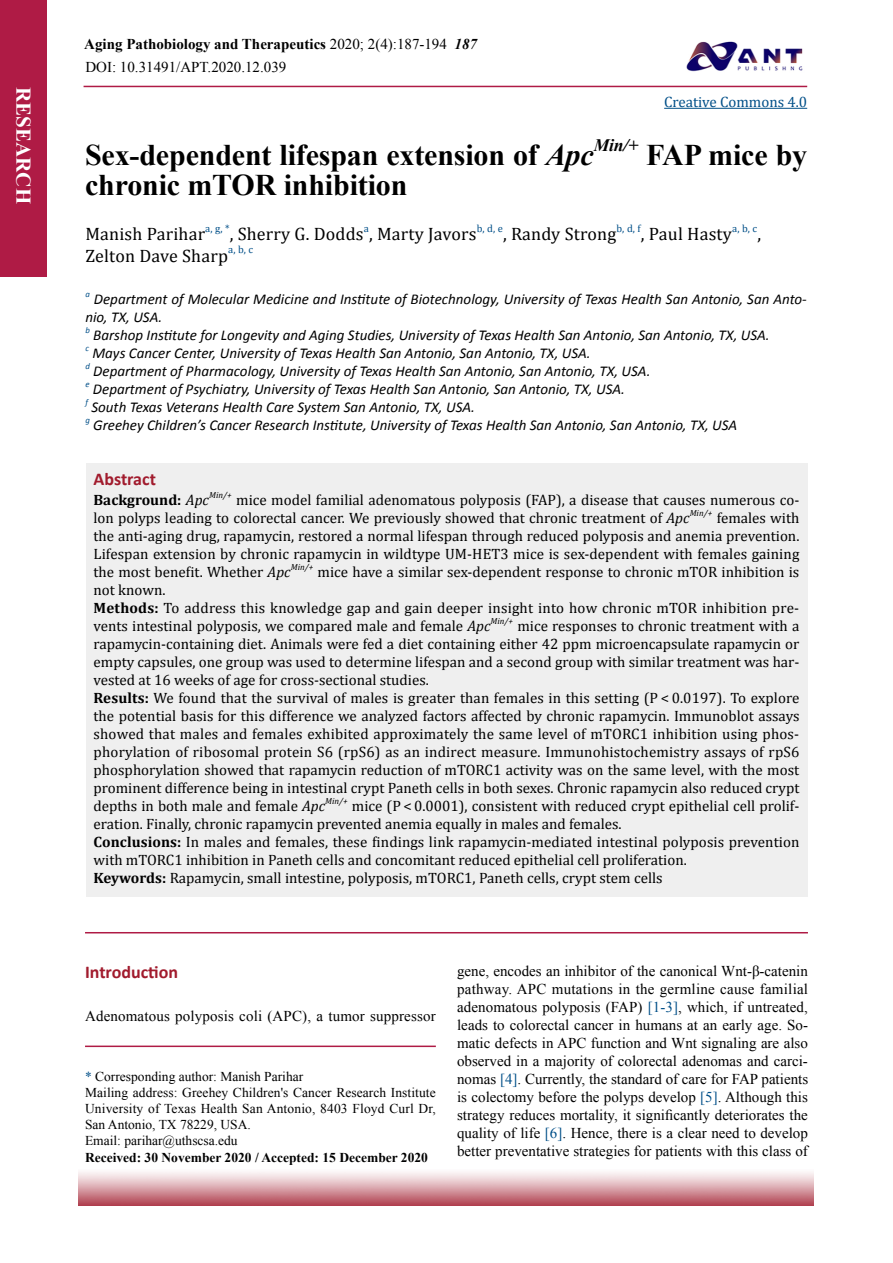
<style>
.page{position:relative;width:893px;height:1263px;background:#fff}
.page>*{position:absolute;margin:0;border:0;box-sizing:border-box;transform-origin:0 0}
.t1{font:700 30px "Times New Roman";letter-spacing:-.005em;color:#000}
.t2{font:700 21px "Times New Roman";color:#fff}
.t3{font:18px "Cambria";letter-spacing:.01em;color:#000}
.t4{font:700 18px "Calibri";color:#a11b2d}
.t5{font:italic 700 17.55px "Times New Roman";color:#000}
.t6{font:15px/18px "Cambria";color:#000}
.t7{font:15px/18px "Times New Roman";color:#000}
.t8{font:italic 15px/18px "Calibri";color:#000}
.t9{font:15px "Cambria";color:#004f88}
.t10{font:700 15px "Cambria";color:#000}
.t11{font:13.5px/16.2px "Times New Roman";letter-spacing:.005em;color:#000}
.t12{font:700 13.5px "Times New Roman";color:#000}
.t13{font:10.5px "Cambria";color:#004f88}
.t14{font:italic 8.7px "Cambria";color:#000}
.t15{font:italic 8.7px "Calibri";color:#004f88}
.s1{font-weight:700}
.s2{font-weight:700;font-style:italic}
.s3{font-style:italic}
.s4{font-weight:400;font-style:italic}
.s5{color:#004f88}
</style>
<div class="page">
<div style="left:86px;top:463px;width:721px;height:434px;background:#efefef"></div>
<div style="left:0;top:0;width:47px;height:277px;background:#af1b45"></div>
<img style="left:686px;top:41px;width:117px;height:31px">
<hr style="left:84px;top:86px;width:723px;height:1px;background:#af1b45">
<hr style="left:664px;top:108px;width:143px;height:1px;background:#004f88">
<hr style="left:85px;top:932px;width:723px;height:1px;background:#af1b45">
<img style="left:79px;top:1172px;width:734px;height:33px">
<hr style="left:85px;top:1045px;width:351px;height:2px;background:#af1b45">
<h2 class="t2" style="left:38px;top:87px;width:118px;rotate:90deg">RESEARCH</h2>
<p class="t7" style="left:84px;top:33px;width:394px;line-height:22.6px"><span class="s1">Aging Pathobiology and Therapeutics</span> 2020; 2(4):187-194 <span class="s2">187<br></span>DOI: 10.31491/APT.2020.12.039</p>
<p class="t9" style="left:664px;top:93px;width:145px">Creative Commons 4.0</p>
<h1 class="t1" style="left:85px;top:134px;width:510px">Sex-dependent lifespan extension of <span class="s3">Apc</span></h1>
<p class="t5" style="left:594px;top:133px;width:46px">Min/+</p>
<h1 class="t1" style="left:646px;top:134px;width:162px">FAP mice by</h1>
<h1 class="t1" style="left:85px;top:164px;width:324px">chronic mTOR inhibition</h1>
<p class="t3" style="left:85px;top:224px;width:121px">Manish Parihar</p>
<p class="t13" style="left:205px;top:222px;width:26px">a, g, *</p>
<p class="t3" style="left:230px;top:224px;width:248px">, Sherry G. Dodds , Marty Javors</p>
<p class="t13" style="left:364px;top:222px;width:7px">a</p>
<p class="t13" style="left:477px;top:222px;width:28px">b, d, e</p>
<p class="t3" style="left:503px;top:224px;width:115px">, Randy Strong</p>
<p class="t13" style="left:616px;top:222px;width:26px">b, d, f</p>
<p class="t3" style="left:641px;top:224px;width:93px">, Paul Hasty</p>
<p class="t13" style="left:732px;top:222px;width:27px">a, b, c</p>
<p class="t3" style="left:757px;top:224px;width:5px">,</p>
<p class="t3" style="left:85px;top:245px;width:144px">Zelton Dave Sharp</p>
<p class="t13" style="left:228px;top:244px;width:27px">a, b, c</p>
<p class="t15" style="left:85px;top:288px;width:6px">a</p>
<p class="t8" style="left:85px;top:290px;width:723px;text-indent:9px">Department of Molecular Medicine and Institute of Biotechnology, University of Texas Health San Antonio, San Anto&shy;nio, TX, USA.</p>
<p class="t15" style="left:85px;top:324px;width:6px">b</p>
<p class="t8" style="left:93px;top:326px;width:678px">Barshop Institute for Longevity and Aging Studies, University of Texas Health San Antonio, San Antonio, TX, USA.</p>
<p class="t15" style="left:85px;top:342px;width:5px">c</p>
<p class="t8" style="left:92px;top:344px;width:500px">Mays Cancer Center, University of Texas Health San Antonio, San Antonio, TX, USA.</p>
<p class="t15" style="left:85px;top:360px;width:6px">d</p>
<p class="t8" style="left:93px;top:362px;width:559px">Department of Pharmacology, University of Texas Health San Antonio, San Antonio, TX, USA.</p>
<p class="t15" style="left:85px;top:378px;width:6px">e</p>
<p class="t8" style="left:93px;top:380px;width:533px">Department of Psychiatry, University of Texas Health San Antonio, San Antonio, TX, USA.</p>
<p class="t15" style="left:85px;top:396px;width:4px">f</p>
<p class="t8" style="left:91px;top:398px;width:385px">South Texas Veterans Health Care System San Antonio, TX, USA.</p>
<p class="t15" style="left:85px;top:414px;width:6px">g</p>
<p class="t8" style="left:93px;top:416px;width:645px">Greehey Children’s Cancer Research Institute, University of Texas Health San Antonio, San Antonio, TX, USA</p>
<p class="t4" style="left:94px;top:467px;width:64px">Abstract</p>
<p class="t10" style="left:94px;top:489px;width:117px">Background: <span class="s4">Apc</span></p>
<p class="t14" style="left:209px;top:488px;width:24px">Min/+</p>
<p class="t6" style="left:94px;top:490px;width:707px;text-indent:143px">mice model familial adenomatous polyposis (FAP), a disease that causes numerous co&shy;lon polyps leading to colorectal cancer. We previously showed that chronic treatment of <span class="s3">Apc</span></p>
<p class="t14" style="left:690px;top:506px;width:24px">Min/+</p>
<p class="t6" style="left:94px;top:508px;width:707px;text-align:justify;text-indent:623px">females with the anti-aging drug, rapamycin, restored a normal lifespan through reduced polyposis and anemia prevention.<br>Lifespan extension by chronic rapamycin in wildtype UM-HET3 mice is sex-dependent with females gaining the most benefit. Whether <span class="s3">Apc</span></p>
<p class="t14" style="left:291px;top:560px;width:24px">Min/+</p>
<p class="t6" style="left:318px;top:562px;width:483px">mice have a similar sex-dependent response to chronic mTOR inhibition is</p>
<p class="t6" style="left:94px;top:580px;width:707px">not known.<br><span class="s1">Methods:</span> To address this knowledge gap and gain deeper insight into how chronic mTOR inhibition pre&shy;vents intestinal polyposis, we compared male and female <span class="s3">Apc</span></p>
<p class="t14" style="left:490px;top:614px;width:24px">Min/+</p>
<p class="t6" style="left:94px;top:616px;width:707px;text-indent:424px">mice responses to chronic treatment with a rapamycin-containing diet. Animals were fed a diet containing either 42 ppm microencapsulate rapamycin or empty capsules, one group was used to determine lifespan and a second group with similar treatment was har&shy;vested at 16 weeks of age for cross-sectional studies.<br><span class="s1">Results:</span> We found that the survival of males is greater than females in this setting (P &lt; 0.0197). To explore the potential basis for this difference we analyzed factors affected by chronic rapamycin. Immunoblot assays showed that males and females exhibited approximately the same level of mTORC1 inhibition using phos&shy;phorylation of ribosomal protein S6 (rpS6) as an indirect measure. Immunohistochemistry assays of rpS6 phosphorylation showed that rapamycin reduction of mTORC1 activity was on the same level, with the most prominent difference being in intestinal crypt Paneth cells in both sexes. Chronic rapamycin also reduced crypt depths in both male and female <span class="s3">Apc</span></p>
<p class="t14" style="left:325px;top:794px;width:24px">Min/+</p>
<p class="t6" style="left:94px;top:796px;width:707px;text-indent:258px">mice (P &lt; 0.0001), consistent with reduced crypt epithelial cell prolif&shy;eration. Finally, chronic rapamycin prevented anemia equally in males and females.<br><span class="s1">Conclusions:</span> In males and females, these findings link rapamycin-mediated intestinal polyposis prevention with mTORC1 inhibition in Paneth cells and concomitant reduced epithelial cell proliferation.<br><span class="s1">Keywords:</span> Rapamycin, small intestine, polyposis, mTORC1, Paneth cells, crypt stem cells</p>
<p class="t4" style="left:85px;top:960px;width:95px">Introduction</p>
<p class="t7" style="left:85px;top:1006px;width:352px">Adenomatous polyposis coli (APC), a tumor suppressor</p>
<p class="t11" style="left:85px;top:1068px;width:352px"><span class="s5">*</span> Corresponding author: Manish Parihar<br>Mailing address: Greehey Children's Cancer Research Institute University of Texas Health San Antonio, 8403 Floyd Curl Dr, San Antonio, TX 78229, USA.<br>Email: parihar@uthscsa.edu</p>
<p class="t12" style="left:85px;top:1148px;width:344px">Received: 30 November 2020 / Accepted: 15 December 2020</p>
<p class="t7" style="left:457px;top:962px;width:353px;text-align:justify">gene, encodes an inhibitor of the canonical Wnt-β-catenin pathway. APC mutations in the germline cause familial adenomatous polyposis (FAP) <span class="s5">[1-3]</span>, which, if untreated, leads to colorectal cancer in humans at an early age. So&shy;matic defects in APC function and Wnt signaling are also observed in a majority of colorectal adenomas and carci&shy;nomas <span class="s5">[4]</span>. Currently, the standard of care for FAP patients is colectomy before the polyps develop <span class="s5">[5]</span>. Although this strategy reduces mortality, it significantly deteriorates the quality of life <span class="s5">[6]</span>. Hence, there is a clear need to develop better preventative strategies for patients with this class of</p>
</div>
